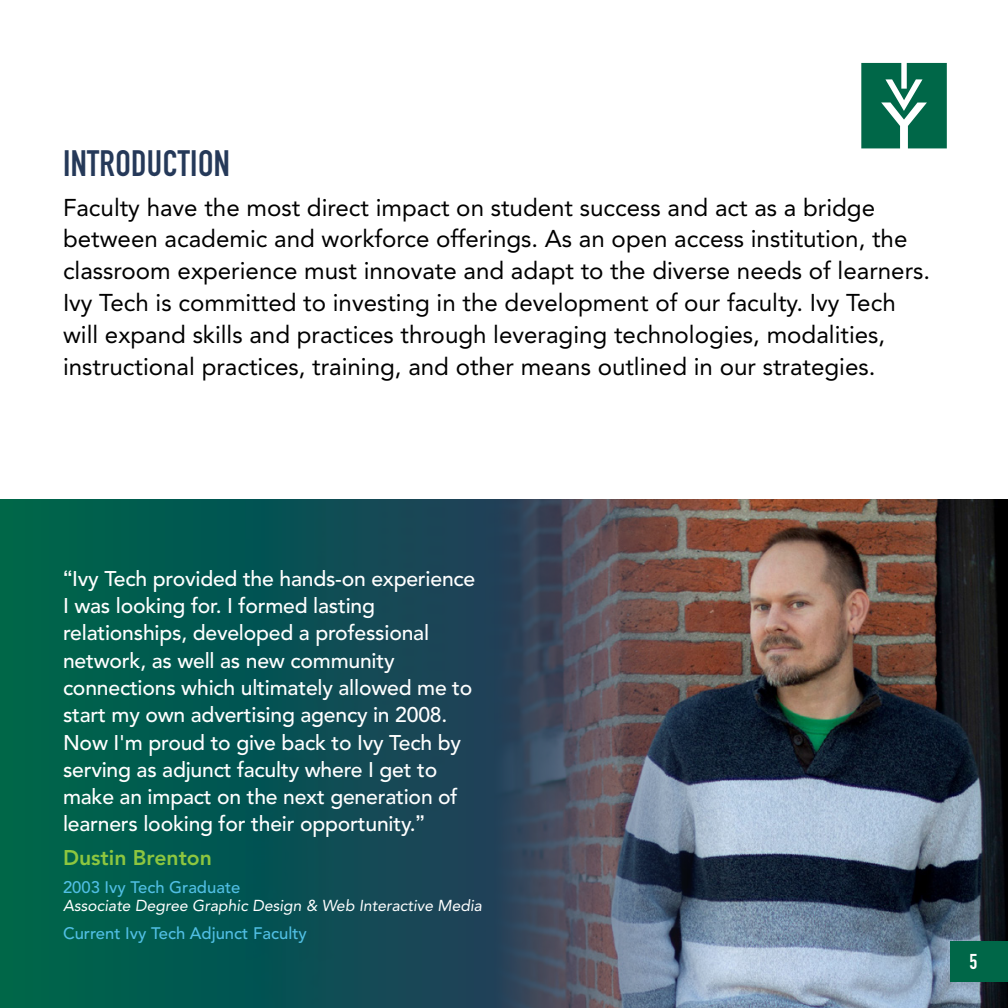
<style>
.page{position:relative;width:1008px;height:1008px;background:#fff}
.page>*{position:absolute;margin:0;border:0;box-sizing:border-box;transform-origin:0 0}
.t1{font:36.23px "DIN Engschrift LT Pro";letter-spacing:.01em;color:#253959}
.t2{font:24.15px/31.8px "Avenir LT Std";color:#000}
.t3{font:500 21.18px/27.3px "Avenir LT Std";letter-spacing:-.01em;color:#fff}
.t4{font:800 21.18px "Avenir LT Std";color:#8dc63f}
.t5{font:21.18px "DIN Engschrift LT Pro";color:#fff}
.t6{font:500 16.62px "Avenir LT Std";color:#51bfe4}
.t7{font:15.75px "Avenir LT Std";color:#fff}
.s1{font-family:"Antenna";font-weight:400}
</style>
<div class="page">
<div style="left:0;top:500px;width:1008px;height:508px;background:#005e4e"></div>
<img style="left:247px;top:500px;width:761px;height:508px">
<svg style="left:861px;top:63px;width:86px;height:85px;background:#267d63"></svg>
<div style="left:951px;top:941px;width:57px;height:40px;background:#006748"></div>
<h1 class="t1" style="left:63px;top:142px;width:168px">INTRODUCTION</h1>
<p class="t2" style="left:63px;top:192px;width:869px">Faculty have the most direct impact on student success and act as a bridge between academic and workforce offerings. As an open access institution, the classroom experience must innovate and adapt to the diverse needs of learners.<br>Ivy Tech is committed to investing in the development of our faculty. Ivy Tech will expand skills and practices through leveraging technologies, modalities, instructional practices, training, and other means outlined in our strategies.</p>
<p class="t3" style="left:63px;top:565px;width:414px"><span class="s1">“</span>Ivy Tech provided the hands-on experience I was looking for. I formed lasting relationships, developed a professional network, as well as new community connections which ultimately allowed me to start my own advertising agency in 2008.<br>Now I'm proud to give back to Ivy Tech by serving as adjunct faculty where I get to make an impact on the next generation of learners looking for their opportunity.<span class="s1">”</span></p>
<p class="t4" style="left:63px;top:845px;width:150px">Dustin Brenton</p>
<p class="t6" style="left:63px;top:877px;width:179px">2003 Ivy Tech Graduate</p>
<p class="t7" style="left:63px;top:896px;width:423px">Associate Degree Graphic Design &amp; Web Interactive Media</p>
<p class="t6" style="left:63px;top:923px;width:245px">Current Ivy Tech Adjunct Faculty</p>
<p class="t5" style="left:969px;top:949px;width:9px">5</p>
<p class="t5" style="left:969px;top:955px;width:9px">5</p>
</div>
